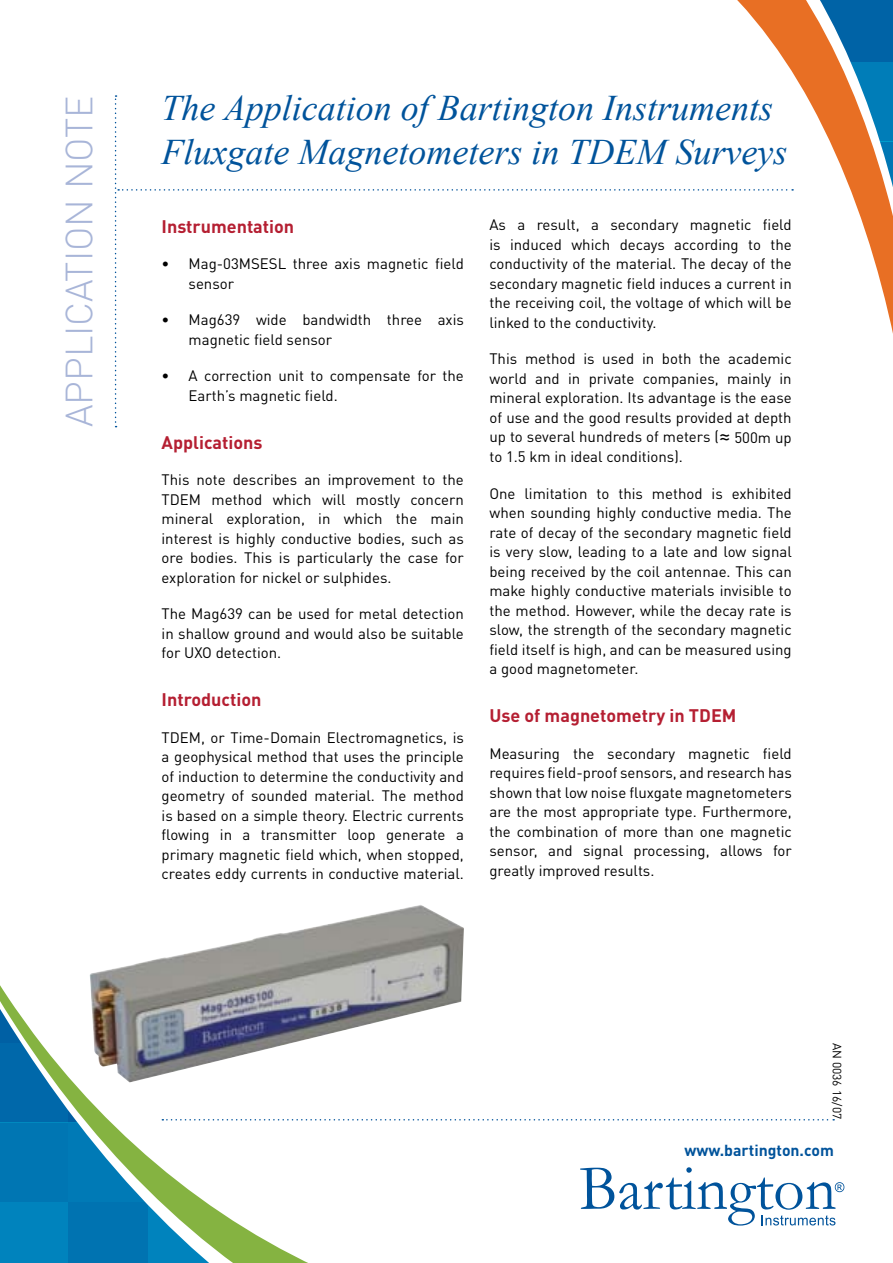
<style>
.page{position:relative;width:893px;height:1263px;background:#fff}
.page>*{position:absolute;margin:0;border:0;box-sizing:border-box;transform-origin:0 0}
.t1{font:300 37.5px "DINOT";color:#a8b5d8}
.t2{font:italic 36px/43.2px "Times New Roman";color:#00539b}
.t3{font:700 18px "DINOT";color:#b51f32}
.t4{font:700 15.75px "DINOT";color:#00539b}
.t5{font:15px/19.5px "DINOT";color:#000;text-align:justify}
.t6{font:12px "DINOT";color:#000}
.s1{font-size:21px}
</style>
<div class="page">
<svg style="left:33px;top:975px;width:751px;height:288px"></svg>
<svg style="left:0;top:985px;width:33px;height:278px;background:#2688b4"></svg>
<svg style="left:737px;top:0;width:156px;height:334px"></svg>
<svg style="left:580px;top:1167px;width:264px;height:58px"></svg>
<svg style="left:162px;top:1119px;width:672px;height:1px"></svg>
<svg style="left:115px;top:95px;width:678px;height:332px"></svg>
<img style="left:90px;top:905px;width:374px;height:177px">
<h1 class="t1" style="left:56px;top:427px;width:333px;rotate:-90deg">APPLICATION NOTE</h1>
<h2 class="t2" style="left:162px;top:86px;width:627px">The Application of Bartington Instruments<br>Fluxgate Magnetometers in TDEM Surveys</h2>
<p class="t5" style="left:489px;top:215px;width:304px">As a result, a secondary magnetic field is induced which decays according to the conductivity of the material. The decay of the secondary magnetic field induces a current in the receiving coil, the voltage of which will be linked to the conductivity.</p>
<p class="t5" style="left:489px;top:349px;width:304px">This method is used in both the academic world and in private companies, mainly in mineral exploration. Its advantage is the ease of use and the good results provided at depth up to several hundreds of meters (<span class="s1">≈</span> 500m up to 1.5 km in ideal conditions).</p>
<p class="t5" style="left:489px;top:483px;width:304px">One limitation to this method is exhibited when sounding highly conductive media. The rate of decay of the secondary magnetic field is very slow, leading to a late and low signal being received by the coil antennae. This can make highly conductive materials invisible to the method. However, while the decay rate is slow, the strength of the secondary magnetic field itself is high, and can be measured using a good magnetometer.</p>
<p class="t3" style="left:489px;top:704px;width:249px">Use of magnetometry in TDEM</p>
<p class="t5" style="left:489px;top:743px;width:304px">Measuring the secondary magnetic field requires field-proof sensors, and research has shown that low noise fluxgate magnetometers are the most appropriate type. Furthermore, the combination of more than one magnetic sensor, and signal processing, allows for greatly improved results.</p>
<p class="t3" style="left:162px;top:214px;width:134px">Instrumentation</p>
<p class="t5" style="left:189px;top:254px;width:277px;text-indent:-27px">• Mag-03MSESL three axis magnetic field sensor</p>
<p class="t5" style="left:189px;top:310px;width:277px;text-indent:-27px">• Mag639 wide bandwidth three axis magnetic field sensor</p>
<p class="t5" style="left:189px;top:366px;width:277px;text-indent:-27px">• A correction unit to compensate for the<br>Earth’s magnetic field.</p>
<p class="t3" style="left:162px;top:430px;width:102px">Applications</p>
<p class="t5" style="left:162px;top:470px;width:304px">This note describes an improvement to the TDEM method which will mostly concern mineral exploration, in which the main interest is highly conductive bodies, such as ore bodies. This is particularly the case for exploration for nickel or sulphides.</p>
<p class="t5" style="left:162px;top:604px;width:304px">The Mag639 can be used for metal detection in shallow ground and would also be suitable for UXO detection.</p>
<p class="t3" style="left:162px;top:688px;width:101px">Introduction</p>
<p class="t5" style="left:162px;top:727px;width:304px">TDEM, or Time-Domain Electromagnetics, is a geophysical method that uses the principle of induction to determine the conductivity and geometry of sounded material. The method is based on a simple theory. Electric currents flowing in a transmitter loop generate a primary magnetic field which, when stopped, creates eddy currents in conductive material.</p>
<p class="t6" style="left:844px;top:1042px;width:78px;rotate:90deg">AN 0036 16/07</p>
<p class="t4" style="left:684px;top:1140px;width:151px">www.bartington.com</p>
</div>
